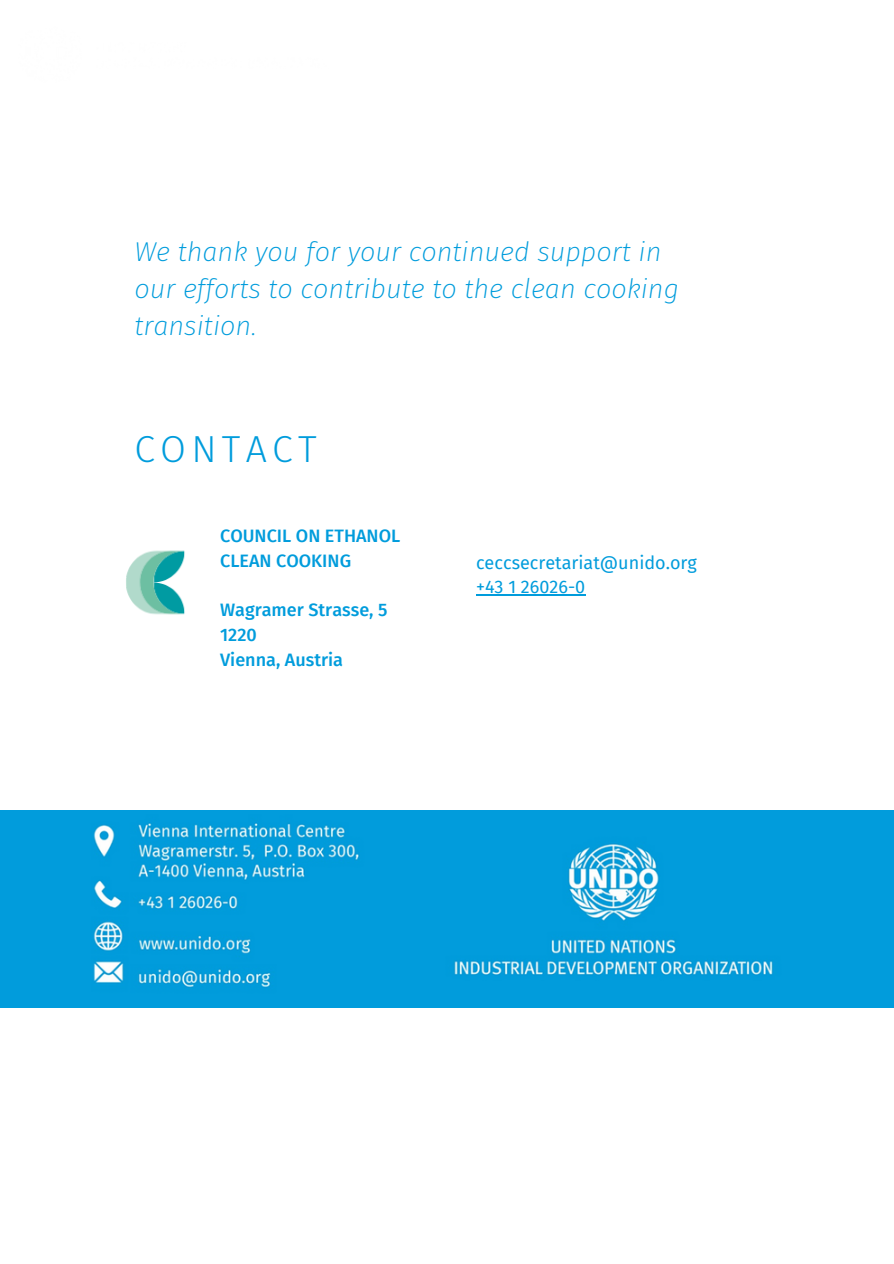
<style>
.page{position:relative;width:894px;height:1264px;background:#fff}
.page>*{position:absolute;margin:0;border:0;box-sizing:border-box;transform-origin:0 0}
.t1{font:300 37.5px "Fira Sans";letter-spacing:.14em;color:#009cdc}
.t2{font:italic 200 27.15px/37.2px "Fira Sans";color:#009cdc}
.t3{font:500 18px/24.8px "Fira Sans";color:#009cdc}
.t4{font:18px/24.8px "Fira Sans";color:#009cdc}
</style>
<div class="page">
<hr style="left:476px;top:594px;width:109px;height:1px;background:#009cdc">
<img style="left:126px;top:550px;width:59px;height:65px">
<img style="left:0;top:810px;width:893px;height:197px">
<p class="t2" style="left:134px;top:233px;width:546px">We thank you for your continued support in our efforts to contribute to the clean cooking transition.</p>
<h1 class="t1" style="left:134px;top:427px;width:184px">CONTACT</h1>
<p class="t3" style="left:220px;top:523px;width:182px">COUNCIL ON ETHANOL<br>CLEAN COOKING</p>
<p class="t3" style="left:220px;top:598px;width:169px">Wagramer Strasse, 5<br>1220<br>Vienna, Austria</p>
<p class="t4" style="left:476px;top:550px;width:222px">ceccsecretariat@unido.org +43 1 26026-0</p>
</div>
